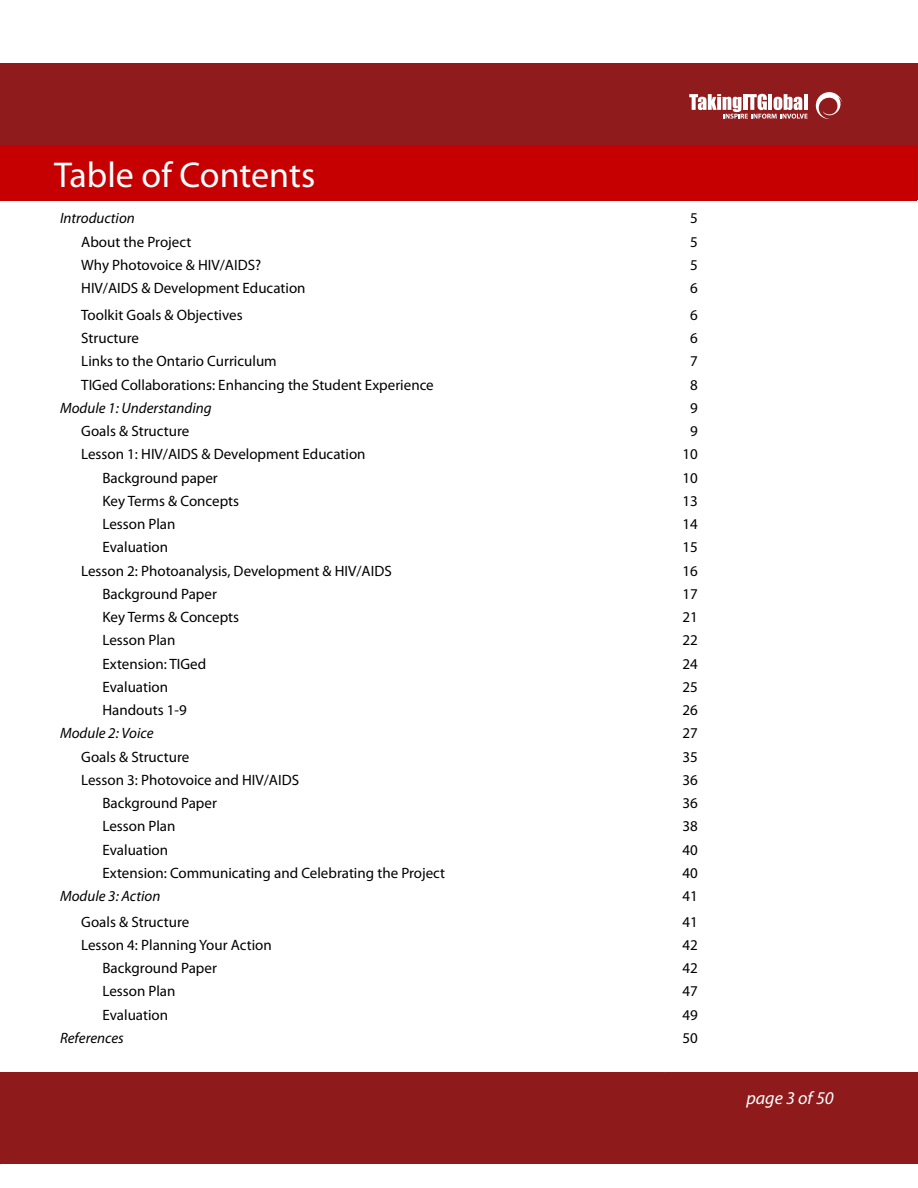
<style>
.page{position:relative;width:918px;height:1188px;background:#fff}
.page>*{position:absolute;margin:0;border:0;box-sizing:border-box;transform-origin:0 0}
.t1{font:36px "Myriad Pro";color:#fff}
.t2{font:italic 18px "Myriad Pro";color:#fff}
.t3{font:15px "Myriad Pro";color:#000}
.t4{font:italic 15px "Myriad Pro";color:#000}
</style>
<div class="page">
<div style="left:0;top:63px;width:918px;height:137px;background:#8f1b1d"></div>
<div style="left:0;top:1073px;width:918px;height:91px;background:#8f1a1c"></div>
<svg style="left:816px;top:92px;width:27px;height:27px"></svg>
<svg style="left:689px;top:94px;width:119px;height:25px"></svg>
<div style="left:0;top:145px;width:917px;height:56px;background:#c60000"></div>
<h1 class="t1" style="left:54px;top:153px;width:263px">Table of Contents</h1>
<p class="t4" style="left:60px;top:209px;width:76px">Introduction</p>
<p class="t3" style="left:690px;top:209px;width:9px">5</p>
<p class="t3" style="left:81px;top:232px;width:112px">About the Project</p>
<p class="t3" style="left:690px;top:232px;width:9px">5</p>
<p class="t3" style="left:81px;top:256px;width:181px">Why Photovoice &amp; HIV/AIDS?</p>
<p class="t3" style="left:690px;top:256px;width:9px">5</p>
<p class="t3" style="left:81px;top:279px;width:226px">HIV/AIDS &amp; Development Education</p>
<p class="t3" style="left:690px;top:279px;width:9px">6</p>
<p class="t3" style="left:81px;top:306px;width:163px">Toolkit Goals &amp; Objectives</p>
<p class="t3" style="left:690px;top:306px;width:9px">6</p>
<p class="t3" style="left:81px;top:329px;width:59px">Structure</p>
<p class="t3" style="left:690px;top:329px;width:9px">6</p>
<p class="t3" style="left:81px;top:352px;width:197px">Links to the Ontario Curriculum</p>
<p class="t3" style="left:690px;top:352px;width:9px">7</p>
<p class="t3" style="left:81px;top:375px;width:354px">TIGed Collaborations: Enhancing the Student Experience</p>
<p class="t3" style="left:690px;top:375px;width:9px">8</p>
<p class="t4" style="left:60px;top:399px;width:153px">Module 1: Understanding</p>
<p class="t3" style="left:690px;top:399px;width:9px">9</p>
<p class="t3" style="left:81px;top:422px;width:110px">Goals &amp; Structure</p>
<p class="t3" style="left:690px;top:422px;width:9px">9</p>
<p class="t3" style="left:81px;top:445px;width:286px">Lesson 1: HIV/AIDS &amp; Development Education</p>
<p class="t3" style="left:682px;top:445px;width:17px">10</p>
<p class="t3" style="left:103px;top:468px;width:117px">Background paper</p>
<p class="t3" style="left:682px;top:468px;width:17px">10</p>
<p class="t3" style="left:103px;top:492px;width:138px">Key Terms &amp; Concepts</p>
<p class="t3" style="left:682px;top:492px;width:17px">13</p>
<p class="t3" style="left:103px;top:515px;width:75px">Lesson Plan</p>
<p class="t3" style="left:682px;top:515px;width:17px">14</p>
<p class="t3" style="left:103px;top:538px;width:67px">Evaluation</p>
<p class="t3" style="left:682px;top:538px;width:17px">15</p>
<p class="t3" style="left:81px;top:561px;width:312px">Lesson 2: Photoanalysis, Development &amp; HIV/AIDS</p>
<p class="t3" style="left:682px;top:561px;width:17px">16</p>
<p class="t3" style="left:103px;top:585px;width:116px">Background Paper</p>
<p class="t3" style="left:682px;top:585px;width:17px">17</p>
<p class="t3" style="left:103px;top:608px;width:138px">Key Terms &amp; Concepts</p>
<p class="t3" style="left:682px;top:608px;width:17px">21</p>
<p class="t3" style="left:103px;top:631px;width:75px">Lesson Plan</p>
<p class="t3" style="left:682px;top:631px;width:17px">22</p>
<p class="t3" style="left:103px;top:654px;width:105px">Extension: TIGed</p>
<p class="t3" style="left:682px;top:654px;width:17px">24</p>
<p class="t3" style="left:103px;top:678px;width:67px">Evaluation</p>
<p class="t3" style="left:682px;top:678px;width:17px">25</p>
<p class="t3" style="left:103px;top:701px;width:86px">Handouts 1-9</p>
<p class="t3" style="left:682px;top:701px;width:17px">26</p>
<p class="t4" style="left:60px;top:724px;width:95px">Module 2: Voice</p>
<p class="t3" style="left:682px;top:724px;width:17px">27</p>
<p class="t3" style="left:81px;top:747px;width:110px">Goals &amp; Structure</p>
<p class="t3" style="left:682px;top:747px;width:17px">35</p>
<p class="t3" style="left:81px;top:771px;width:219px">Lesson 3: Photovoice and HIV/AIDS</p>
<p class="t3" style="left:682px;top:771px;width:17px">36</p>
<p class="t3" style="left:103px;top:794px;width:116px">Background Paper</p>
<p class="t3" style="left:682px;top:794px;width:17px">36</p>
<p class="t3" style="left:103px;top:817px;width:75px">Lesson Plan</p>
<p class="t3" style="left:682px;top:817px;width:17px">38</p>
<p class="t3" style="left:103px;top:840px;width:67px">Evaluation</p>
<p class="t3" style="left:682px;top:840px;width:17px">40</p>
<p class="t3" style="left:103px;top:864px;width:344px">Extension: Communicating and Celebrating the Project</p>
<p class="t3" style="left:682px;top:864px;width:17px">40</p>
<p class="t4" style="left:60px;top:887px;width:102px">Module 3: Action</p>
<p class="t3" style="left:682px;top:887px;width:17px">41</p>
<p class="t3" style="left:81px;top:912px;width:110px">Goals &amp; Structure</p>
<p class="t3" style="left:682px;top:912px;width:17px">41</p>
<p class="t3" style="left:81px;top:936px;width:192px">Lesson 4: Planning Your Action</p>
<p class="t3" style="left:682px;top:936px;width:17px">42</p>
<p class="t3" style="left:103px;top:959px;width:116px">Background Paper</p>
<p class="t3" style="left:682px;top:959px;width:17px">42</p>
<p class="t3" style="left:103px;top:982px;width:75px">Lesson Plan</p>
<p class="t3" style="left:682px;top:982px;width:17px">47</p>
<p class="t3" style="left:103px;top:1005px;width:67px">Evaluation</p>
<p class="t3" style="left:682px;top:1005px;width:17px">49</p>
<p class="t4" style="left:60px;top:1029px;width:65px">References</p>
<p class="t3" style="left:682px;top:1029px;width:17px">50</p>
<p class="t2" style="left:746px;top:1087px;width:89px">page 3 of 50</p>
</div>
